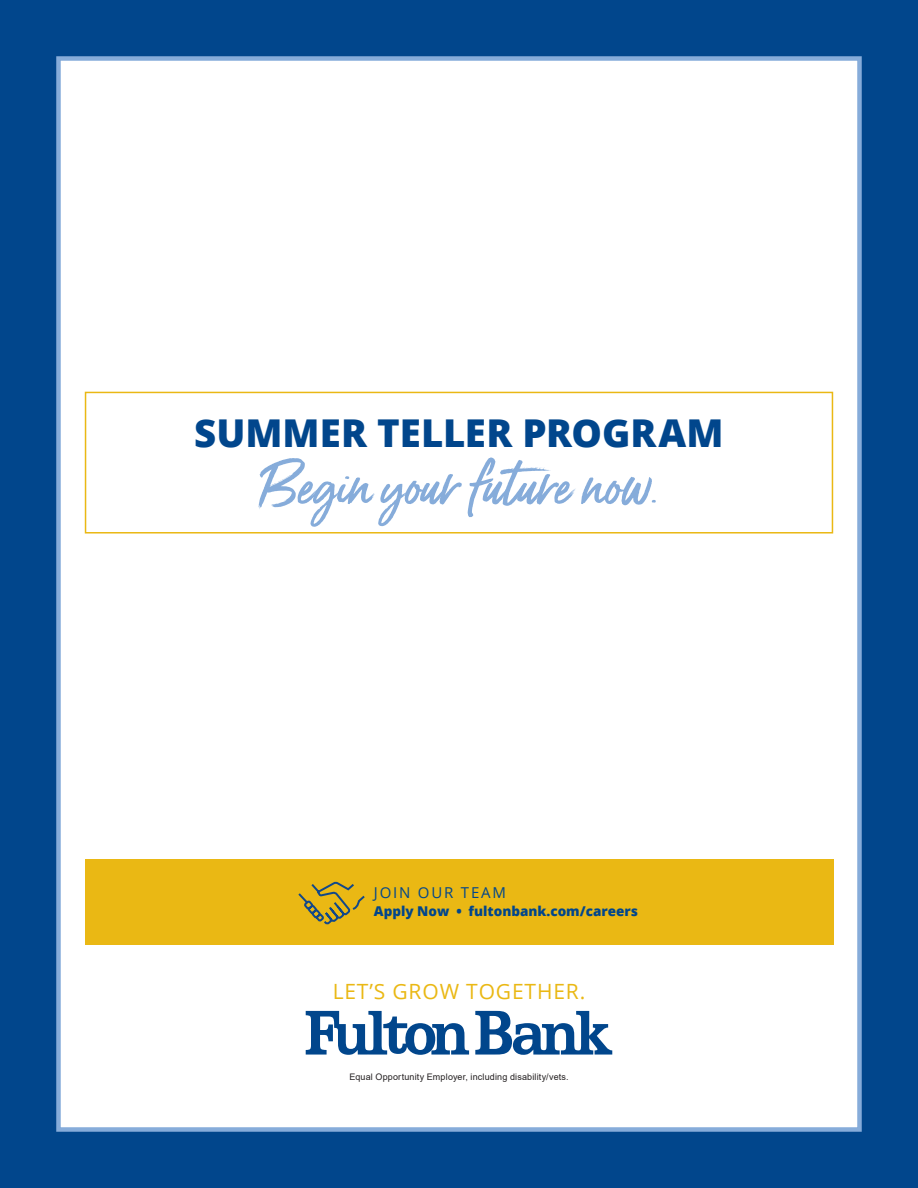
<style>
.page{position:relative;width:918px;height:1188px;background:#01468c}
.page>*{position:absolute;margin:0;border:0;box-sizing:border-box;transform-origin:0 0}
.t1{font:60px "Gotcha";color:#86acda}
.t2{font:800 38.4px "Open Sans";color:#01468c}
.t3{font:21px "Open Sans";letter-spacing:.04em;color:#eab814}
.t4{font:15px "Open Sans";letter-spacing:.12em;color:#01468c}
.t5{font:800 13.5px "Open Sans";color:#01468c}
.t6{font:9px "Arial";letter-spacing:.02em;color:#231f20}
</style>
<div class="page">
<div style="left:56px;top:56px;width:806px;height:1076px;background:#fff;border:4px solid #86acda"></div>
<svg style="left:306px;top:1011px;width:163px;height:44px"></svg>
<svg style="left:475px;top:1011px;width:137px;height:44px"></svg>
<div style="left:85px;top:860px;width:748px;height:85px;background:#eab814"></div>
<div style="left:85px;top:392px;width:748px;height:142px;border:2px solid #eab814"></div>
<svg style="left:298px;top:881px;width:67px;height:43px"></svg>
<p class="t2" style="left:194px;top:404px;width:531px">SUMMER TELLER PROGRAM</p>
<p class="t1" style="left:258px;top:444px;width:404px">Begin your future now.</p>
<p class="t4" style="left:374px;top:882px;width:134px">JOIN OUR TEAM</p>
<p class="t5" style="left:374px;top:900px;width:266px">Apply Now • fultonbank.com/careers</p>
<p class="t3" style="left:333px;top:977px;width:254px">LET’S GROW TOGETHER.</p>
<p class="t6" style="left:349px;top:1071px;width:221px">Equal Opportunity Employer, including disability/vets.</p>
</div>
